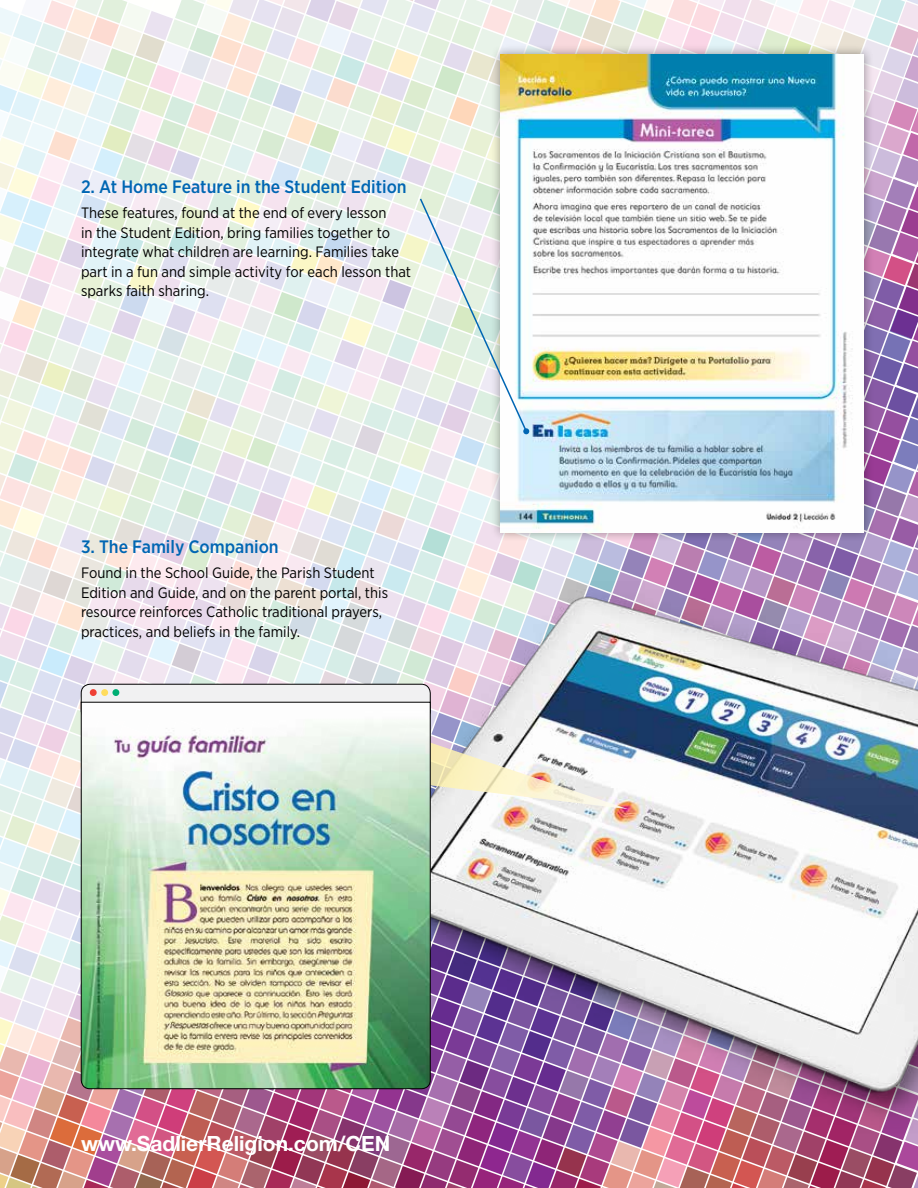
<style>
.page{position:relative;width:918px;height:1188px;background:#fff}
.page>*{position:absolute;margin:0;border:0;box-sizing:border-box;transform-origin:0 0}
.t1{font:700 21px "Helvetica Neue LT Std";color:#fff}
.t2{font:500 18px "Gotham Narrow";color:#0066b3}
.t3{font:15px/19.5px "Gotham Narrow";color:#000}
</style>
<div class="page">
<img style="left:0;top:0;width:918px;height:1188px">
<p class="t2" style="left:81px;top:175px;width:327px">2. At Home Feature in the Student Edition</p>
<p class="t3" style="left:81px;top:203px;width:332px">These features, found at the end of every lesson<br>in the Student Edition, bring families together to integrate what children are learning. Families take part in a fun and simple activity for each lesson that sparks faith sharing.</p>
<p class="t2" style="left:81px;top:535px;width:199px">3. The Family Companion</p>
<p class="t3" style="left:81px;top:563px;width:309px">Found in the School Guide, the Parish Student Edition and Guide, and on the parent portal, this resource reinforces Catholic traditional prayers, practices, and beliefs in the family.</p>
<h1 class="t1" style="left:81px;top:1130px;width:311px">www.SadlierReligion.com/CEN</h1>
</div>
